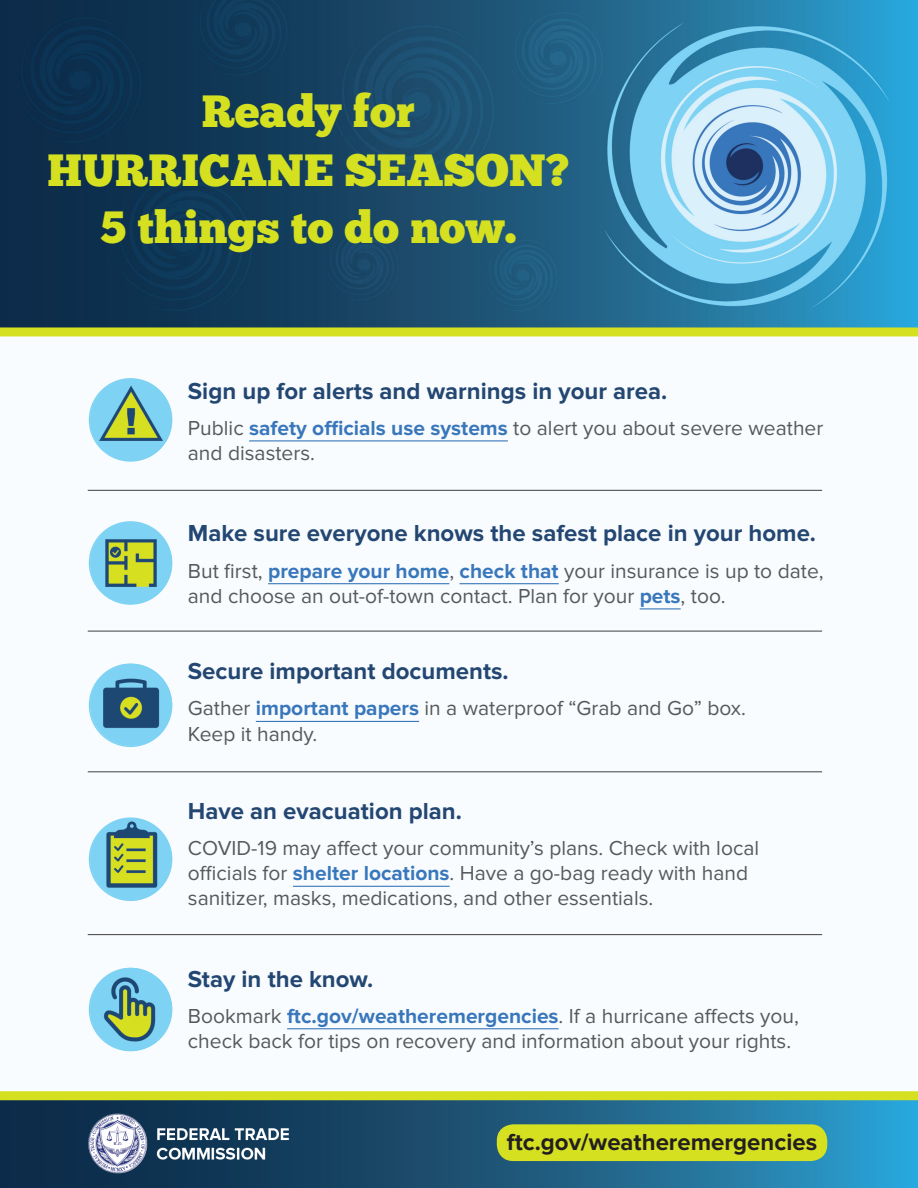
<style>
.page{position:relative;width:918px;height:1188px;background:#fff}
.page>*{position:absolute;margin:0;border:0;box-sizing:border-box;transform-origin:0 0}
.t1{font:45.15px "Chunk Five";color:#d5e020}
.t2{font:700 24px "Proxima Nova";color:#234772}
.t3{font:700 24px "Proxima Nova";color:#231f20}
.t4{font:21px/25.2px "Proxima Nova";color:#57585a}
.s1{font-weight:700;color:#3977bc}
</style>
<div class="page">
<div style="left:1px;top:22px;width:916px;height:1118px;background:#f9fcfe"></div>
<img style="left:0;top:1100px;width:918px;height:88px">
<img style="left:83px;top:1108px;width:213px;height:69px">
<img style="left:0;top:0;width:918px;height:327px">
<div style="left:0;top:327px;width:918px;height:9px;background:#d5e020"></div>
<div style="left:0;top:1091px;width:918px;height:9px;background:#d5e020"></div>
<div style="left:497px;top:1124px;width:330px;height:37px;background:#d5e020;border-radius:16px"></div>
<hr style="left:249px;top:440px;width:259px;height:1px;background:#3977bc">
<hr style="left:268px;top:583px;width:181px;height:1px;background:#3977bc">
<hr style="left:460px;top:583px;width:99px;height:1px;background:#3977bc">
<hr style="left:640px;top:608px;width:41px;height:1px;background:#3977bc">
<hr style="left:256px;top:721px;width:163px;height:1px;background:#3977bc">
<hr style="left:293px;top:886px;width:157px;height:1px;background:#3977bc">
<hr style="left:287px;top:1028px;width:272px;height:1px;background:#3977bc">
<hr style="left:88px;top:490px;width:734px;height:1px;background:#3e3e3f">
<hr style="left:88px;top:631px;width:734px;height:1px;background:#3e3e3f">
<hr style="left:88px;top:772px;width:734px;height:1px;background:#3e3e3f">
<hr style="left:88px;top:934px;width:734px;height:1px;background:#3e3e3f">
<img style="left:88px;top:378px;width:85px;height:84px">
<img style="left:88px;top:521px;width:85px;height:84px">
<img style="left:88px;top:818px;width:85px;height:83px">
<img style="left:88px;top:967px;width:85px;height:85px">
<img style="left:88px;top:664px;width:85px;height:83px">
<div style="left:89px;top:378px;width:83px;height:84px;border:2px solid #7ed3f4;border-radius:50%"></div>
<div style="left:89px;top:521px;width:83px;height:84px;border:2px solid #7ed3f4;border-radius:50%"></div>
<div style="left:89px;top:663px;width:83px;height:84px;border:2px solid #7ed3f4;border-radius:50%"></div>
<div style="left:89px;top:817px;width:83px;height:84px;border:2px solid #7ed3f4;border-radius:50%"></div>
<div style="left:89px;top:968px;width:83px;height:83px;border:2px solid #7ed3f4;border-radius:50%"></div>
<h1 class="t1" style="left:202px;top:84px;width:214px">Ready for</h1>
<h1 class="t1" style="left:47px;top:143px;width:523px">HURRICANE SEASON?</h1>
<h1 class="t1" style="left:100px;top:200px;width:418px">5 things to do now.</h1>
<h2 class="t2" style="left:188px;top:377px;width:481px">Sign up for alerts and warnings in your area.</h2>
<p class="t4" style="left:188px;top:416px;width:637px">Public <span class="s1">safety officials use systems</span> to alert you about severe weather and disasters.</p>
<h2 class="t2" style="left:188px;top:520px;width:630px">Make sure everyone knows the safest place in your home.</h2>
<p class="t4" style="left:188px;top:558px;width:637px">But first, <span class="s1">prepare your home</span>, <span class="s1">check that</span> your insurance is up to date, and choose an out-of-town contact. Plan for your <span class="s1">pets</span>, too.</p>
<h2 class="t2" style="left:188px;top:657px;width:322px">Secure important documents.</h2>
<h2 class="t4" style="left:188px;top:696px;width:559px">Gather <span class="s1">important papers</span> in a waterproof “Grab and Go” box.<br>Keep it handy.</h2>
<h2 class="t2" style="left:188px;top:797px;width:276px">Have an evacuation plan.</h2>
<h2 class="t4" style="left:188px;top:836px;width:573px">COVID-19 may affect your community’s plans. Check with local officials for <span class="s1">shelter locations</span>. Have a go-bag ready with hand sanitizer, masks, medications, and other essentials.</h2>
<h2 class="t2" style="left:188px;top:965px;width:187px">Stay in the know.</h2>
<h2 class="t4" style="left:188px;top:1004px;width:613px">Bookmark <span class="s1">ftc.gov/weatheremergencies</span>. If a hurricane affects you, check back for tips on recovery and information about your rights.</h2>
<h2 class="t3" style="left:507px;top:1128px;width:312px">ftc.gov/weatheremergencies</h2>
</div>
